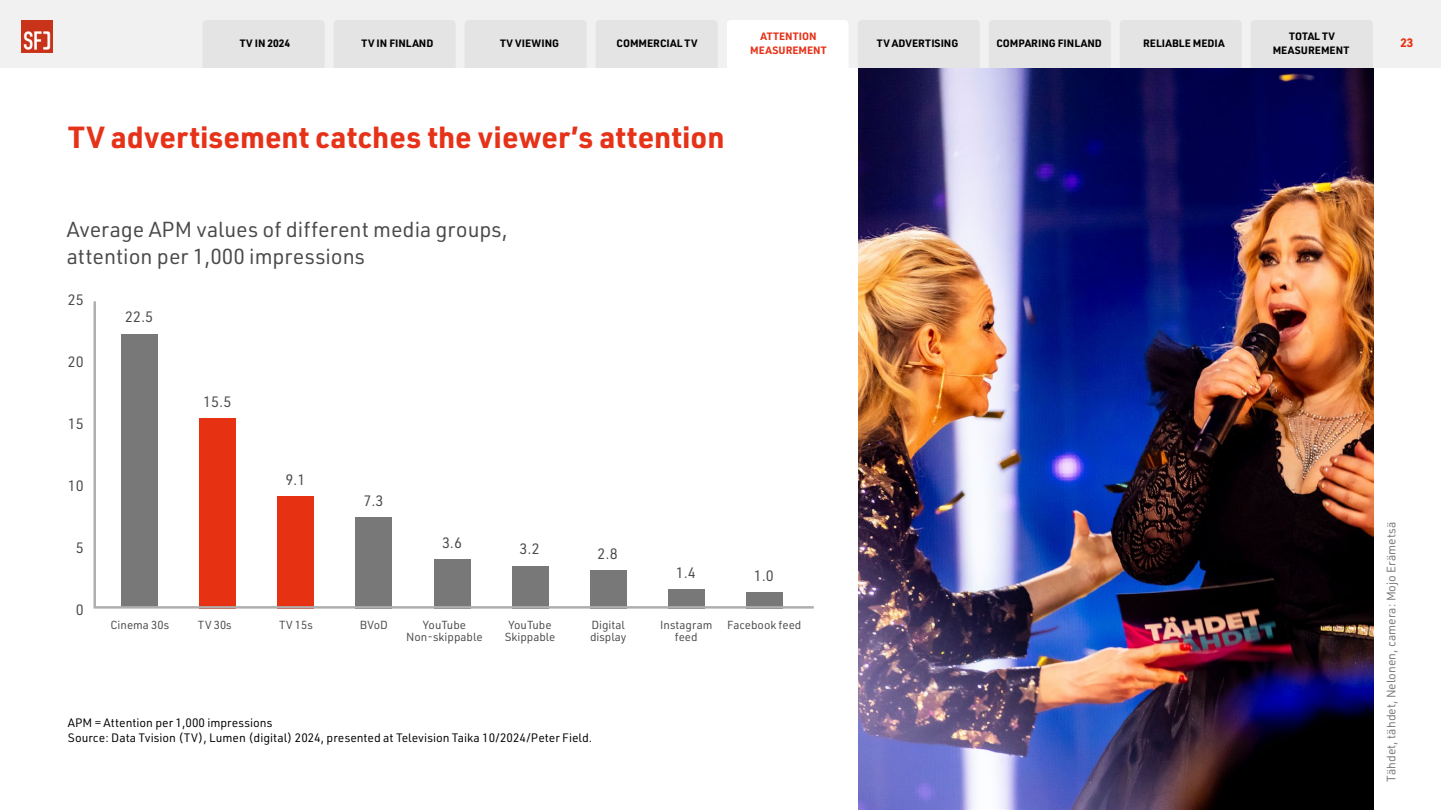
<style>
.page{position:relative;width:1441px;height:810px;background:#fff}
.page>*{position:absolute;margin:0;border:0;box-sizing:border-box;transform-origin:0 0}
.t1{font:700 30px "URWDIN";color:#e63219}
.Graafi_otsikko{font:21.3px/26.2px "URWDIN";color:#4a4a4a}
.Otsikko{font:14.7px "URWDIN";color:#4a4a4a}
.Lähde{font:12px "URWDIN";color:#000}
.Lähde-2{font:12px "URWDIN";color:#78797a}
.t2{font:700 12px "URWDIN";color:#e63212}
.Otsikko-2{font:11.55px/11.6px "URWDIN";color:#4a4a4a;text-align:center}
.t3{font:700 10.5px/13.5px "URWDIN";color:#000;text-align:center}
.Lähde-3{font:700 10.5px/13.5px "URWDIN";color:#e63219;text-align:center}
</style>
<div class="page">
<div style="left:0;top:0;width:1440px;height:68px;background:#f1f1f2"></div>
<img style="left:858px;top:68px;width:515px;height:742px">
<div style="left:203px;top:20px;width:121px;height:48px;background:#e4e4e4"></div>
<div style="left:334px;top:20px;width:121px;height:48px;background:#e4e4e4"></div>
<div style="left:465px;top:20px;width:121px;height:48px;background:#e4e4e4"></div>
<div style="left:596px;top:20px;width:121px;height:48px;background:#e4e4e4"></div>
<div style="left:858px;top:20px;width:121px;height:48px;background:#e4e4e4"></div>
<div style="left:989px;top:20px;width:121px;height:48px;background:#e4e4e4"></div>
<div style="left:1251px;top:20px;width:121px;height:48px;background:#e4e4e4"></div>
<div style="left:1120px;top:20px;width:121px;height:48px;background:#e4e4e4"></div>
<img style="left:21px;top:21px;width:31px;height:31px">
<div style="left:727px;top:20px;width:121px;height:48px;background:#fff"></div>
<svg style="left:93px;top:301px;width:721px;height:308px"></svg>
<p class="t3" style="left:240px;top:37px;width:52px">TV IN 2024</p>
<p class="t3" style="left:361px;top:37px;width:73px">TV IN FINLAND</p>
<p class="t3" style="left:500px;top:37px;width:60px">TV VIEWING</p>
<p class="t3" style="left:616px;top:37px;width:83px">COMMERCIAL TV</p>
<p class="t3" style="left:876px;top:37px;width:83px">TV ADVERTISING</p>
<p class="t3" style="left:996px;top:37px;width:107px">COMPARING FINLAND</p>
<p class="t3" style="left:1142px;top:37px;width:83px">RELIABLE MEDIA</p>
<p class="t3" style="left:1272px;top:29px;width:78px">TOTAL TV<br>MEASUREMENT</p>
<p class="t2" style="left:1400px;top:35px;width:14px">23</p>
<p class="Lähde-3" style="left:750px;top:29px;width:78px">ATTENTION<br>MEASUREMENT</p>
<p class="t1" style="left:68px;top:117px;width:658px">TV advertisement catches the viewer’s attention</p>
<p class="Graafi_otsikko" style="left:67px;top:216px;width:442px">Average APM values of different media groups, attention per 1,000 impressions</p>
<p class="Otsikko" style="left:68px;top:290px;width:17px">25</p>
<p class="Otsikko" style="left:68px;top:352px;width:17px">20</p>
<p class="Otsikko" style="left:68px;top:414px;width:17px">15</p>
<p class="Otsikko" style="left:68px;top:476px;width:17px">10</p>
<p class="Otsikko" style="left:76px;top:538px;width:9px">5</p>
<p class="Otsikko" style="left:76px;top:600px;width:9px">0</p>
<p class="Otsikko" style="left:125px;top:307px;width:30px">22.5</p>
<p class="Otsikko" style="left:203px;top:392px;width:30px">15.5</p>
<p class="Otsikko" style="left:285px;top:471px;width:22px">9.1</p>
<p class="Otsikko" style="left:363px;top:492px;width:22px">7.3</p>
<p class="Otsikko" style="left:442px;top:533px;width:22px">3.6</p>
<p class="Otsikko-2" style="left:110px;top:619px;width:60px">Cinema 30s</p>
<p class="Otsikko-2" style="left:198px;top:619px;width:35px">TV 30s</p>
<p class="Otsikko-2" style="left:279px;top:619px;width:35px">TV 15s</p>
<p class="Otsikko-2" style="left:360px;top:619px;width:30px">BVoD</p>
<p class="Otsikko-2" style="left:406px;top:619px;width:78px">YouTube<br>Non-skippable</p>
<p class="Otsikko" style="left:519px;top:539px;width:22px">3.2</p>
<p class="Otsikko" style="left:597px;top:544px;width:22px">2.8</p>
<p class="Otsikko" style="left:675px;top:563px;width:22px">1.4</p>
<p class="Otsikko" style="left:753px;top:566px;width:22px">1.0</p>
<p class="Otsikko-2" style="left:504px;top:619px;width:52px">YouTube<br>Skippable</p>
<p class="Otsikko-2" style="left:590px;top:619px;width:38px;text-align:left">Digital display</p>
<p class="Otsikko-2" style="left:660px;top:619px;width:54px">Instagram feed</p>
<p class="Otsikko-2" style="left:727px;top:619px;width:76px">Facebook feed</p>
<p class="Lähde" style="left:68px;top:715px;width:206px">APM = Attention per 1,000 impressions</p>
<p class="Lähde" style="left:68px;top:730px;width:526px">Source: Data Tvision (TV), Lumen (digital) 2024, presented at Television Taika 10/2024/Peter Field.</p>
<p class="Lähde-2" style="left:1383px;top:782px;width:262px;rotate:-90deg">Tähdet, tähdet, Nelonen, camera: Mojo Erämetsä</p>
</div>
